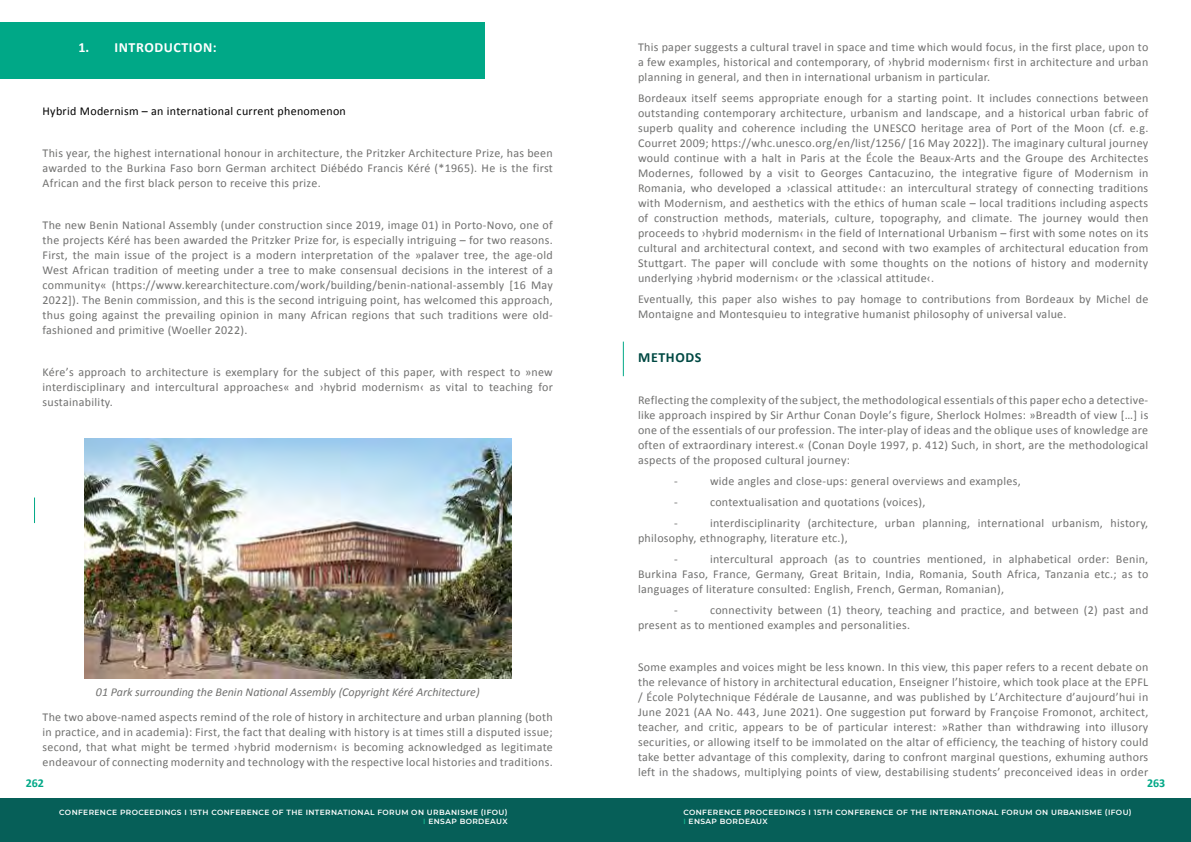
<style>
.page{position:relative;width:1191px;height:842px;background:#fff}
.page>*{position:absolute;margin:0;border:0;box-sizing:border-box;transform-origin:0 0}
.t1{font:700 14px "Calibri";letter-spacing:.04em;color:#fff}
.t2{font:700 14px "Calibri";letter-spacing:.04em;color:#004943}
.t3{font:12px/15px "Calibri";letter-spacing:.025em;color:#70706f;text-align:justify}
.t4{font:italic 12px "Calibri";color:#70706f}
.t5{font:12px "Calibri";letter-spacing:.025em;color:#000}
.t6{font:700 12px "Calibri";color:#00a887}
.t7{font:600 7.5px/9px "Montserrat";letter-spacing:.05em;color:#fff}
.s1{color:#15b38f}
</style>
<div class="page">
<div style="left:0;top:22px;width:485px;height:57px;background:#00a887"></div>
<svg style="left:34px;top:497px;width:1px;height:26px"></svg>
<div style="left:0;top:799px;width:1191px;height:43px;background:#065f58"></div>
<img style="left:84px;top:438px;width:427px;height:240px">
<hr style="left:623px;top:342px;width:1px;height:34px;background:#00a887">
<p class="t3" style="left:638px;top:39px;width:512px">This paper suggests a cultural travel in space and time which would focus, in the first place, upon to a few examples, historical and contemporary, of ›hybrid modernism‹ first in architecture and urban planning in general, and then in international urbanism in particular.</p>
<p class="t3" style="left:638px;top:90px;width:512px">Bordeaux itself seems appropriate enough for a starting point. It includes connections between outstanding contemporary architecture, urbanism and landscape, and a historical urban fabric of superb quality and coherence including the UNESCO heritage area of Port of the Moon (cf. e.g.<br>Courret 2009; https://whc.unesco.org/en/list/1256/ [16 May 2022]). The imaginary cultural journey would continue with a halt in Paris at the École the Beaux-Arts and the Groupe des Architectes Modernes, followed by a visit to Georges Cantacuzino, the integrative figure of Modernism in Romania, who developed a ›classical attitude‹: an intercultural strategy of connecting traditions with Modernism, and aesthetics with the ethics of human scale – local traditions including aspects of construction methods, materials, culture, topography, and climate. The journey would then proceeds to ›hybrid modernism‹ in the field of International Urbanism – first with some notes on its cultural and architectural context, and second with two examples of architectural education from Stuttgart. The paper will conclude with some thoughts on the notions of history and modernity underlying ›hybrid modernism‹ or the ›classical attitude‹.</p>
<p class="t3" style="left:638px;top:291px;width:512px">Eventually, this paper also wishes to pay homage to contributions from Bordeaux by Michel de<br>Montaigne and Montesquieu to integrative humanist philosophy of universal value.</p>
<p class="t2" style="left:638px;top:347px;width:65px">METHODS</p>
<p class="t3" style="left:638px;top:392px;width:512px">Reflecting the complexity of the subject, the methodological essentials of this paper echo a detective&shy;like approach inspired by Sir Arthur Conan Doyleʼs figure, Sherlock Holmes: »Breadth of view […] is one of the essentials of our profession. The inter-play of ideas and the oblique uses of knowledge are often of extraordinary interest.« (Conan Doyle 1997, p. 412) Such, in short, are the methodological aspects of the proposed cultural journey:</p>
<p class="t3" style="left:674px;top:473px;width:5px">-</p>
<p class="t3" style="left:710px;top:473px;width:312px">wide angles and close-ups: general overviews and examples,</p>
<p class="t3" style="left:674px;top:494px;width:5px">-</p>
<p class="t3" style="left:710px;top:494px;width:217px">contextualisation and quotations (voices),</p>
<p class="t3" style="left:674px;top:515px;width:5px">-</p>
<p class="t1" style="left:79px;top:38px;width:140px">1. INTRODUCTION:</p>
<p class="t5" style="left:43px;top:102px;width:305px">Hybrid Modernism – an international current phenomenon</p>
<p class="t3" style="left:43px;top:145px;width:512px">This year, the highest international honour in architecture, the Pritzker Architecture Prize, has been awarded to the Burkina Faso born German architect Diébédo Francis Kéré (*1965). He is the first African and the first black person to receive this prize.</p>
<p class="t3" style="left:43px;top:217px;width:512px">The new Benin National Assembly (under construction since 2019, image 01) in Porto-Novo, one of the projects Kéré has been awarded the Pritzker Prize for, is especially intriguing – for two reasons.<br>First, the main issue of the project is a modern interpretation of the »palaver tree, the age-old West African tradition of meeting under a tree to make consensual decisions in the interest of a community« (https://www.kerearchitecture.com/work/building/benin-national-assembly [16 May 2022]). The Benin commission, and this is the second intriguing point, has welcomed this approach, thus going against the prevailing opinion in many African regions that such traditions were old&shy;fashioned and primitive (Woeller 2022).</p>
<p class="t3" style="left:43px;top:364px;width:512px">Kéreʼs approach to architecture is exemplary for the subject of this paper, with respect to »new interdisciplinary and intercultural approaches« and ›hybrid modernism‹ as vital to teaching for sustainability.</p>
<p class="t3" style="left:638px;top:515px;width:512px;text-indent:72px">interdisciplinarity (architecture, urban planning, international urbanism, history, philosophy, ethnography, literature etc.),</p>
<p class="t3" style="left:674px;top:551px;width:5px">-</p>
<p class="t3" style="left:638px;top:551px;width:512px;text-indent:72px">intercultural approach (as to countries mentioned, in alphabetical order: Benin, Burkina Faso, France, Germany, Great Britain, India, Romania, South Africa, Tanzania etc.; as to languages of literature consulted: English, French, German, Romanian),</p>
<p class="t3" style="left:674px;top:602px;width:5px">-</p>
<p class="t3" style="left:638px;top:602px;width:512px;text-indent:72px">connectivity between (1) theory, teaching and practice, and between (2) past and present as to mentioned examples and personalities.</p>
<p class="t3" style="left:638px;top:659px;width:512px">Some examples and voices might be less known. In this view, this paper refers to a recent debate on the relevance of history in architectural education, Enseigner lʼhistoire, which took place at the EPFL / École Polytechnique Fédérale de Lausanne, and was published by LʼArchitecture dʼaujourdʼhui in June 2021 (AA No. 443, June 2021). One suggestion put forward by Françoise Fromonot, architect, teacher, and critic, appears to be of particular interest: »Rather than withdrawing into illusory securities, or allowing itself to be immolated on the altar of efficiency, the teaching of history could take better advantage of this complexity, daring to confront marginal questions, exhuming authors left in the shadows, multiplying points of view, destabilising students’ preconceived ideas in order</p>
<p class="t7" style="left:683px;top:807px;width:450px">CONFERENCE PROCEEDINGS I 15TH CONFERENCE OF THE INTERNATIONAL FORUM ON URBANISME (IFOU)<br><span class="s1">I</span> ENSAP BORDEAUX</p>
<p class="t4" style="left:96px;top:683px;width:385px">01 Park surrounding the Benin National Assembly (Copyright Kéré Architecture)</p>
<p class="t3" style="left:43px;top:709px;width:512px">The two above-named aspects remind of the role of history in architecture and urban planning (both in practice, and in academia): First, the fact that dealing with history is at times still a disputed issue; second, that what might be termed ›hybrid modernism‹ is becoming acknowledged as legitimate endeavour of connecting modernity and technology with the respective local histories and traditions.</p>
<p class="t6" style="left:26px;top:775px;width:20px">262</p>
<p class="t6" style="left:1147px;top:775px;width:20px">263</p>
<p class="t7" style="left:59px;top:807px;width:450px;text-align:right">CONFERENCE PROCEEDINGS I 15TH CONFERENCE OF THE INTERNATIONAL FORUM ON URBANISME (IFOU)<br><span class="s1">I</span> ENSAP BORDEAUX</p>
</div>
